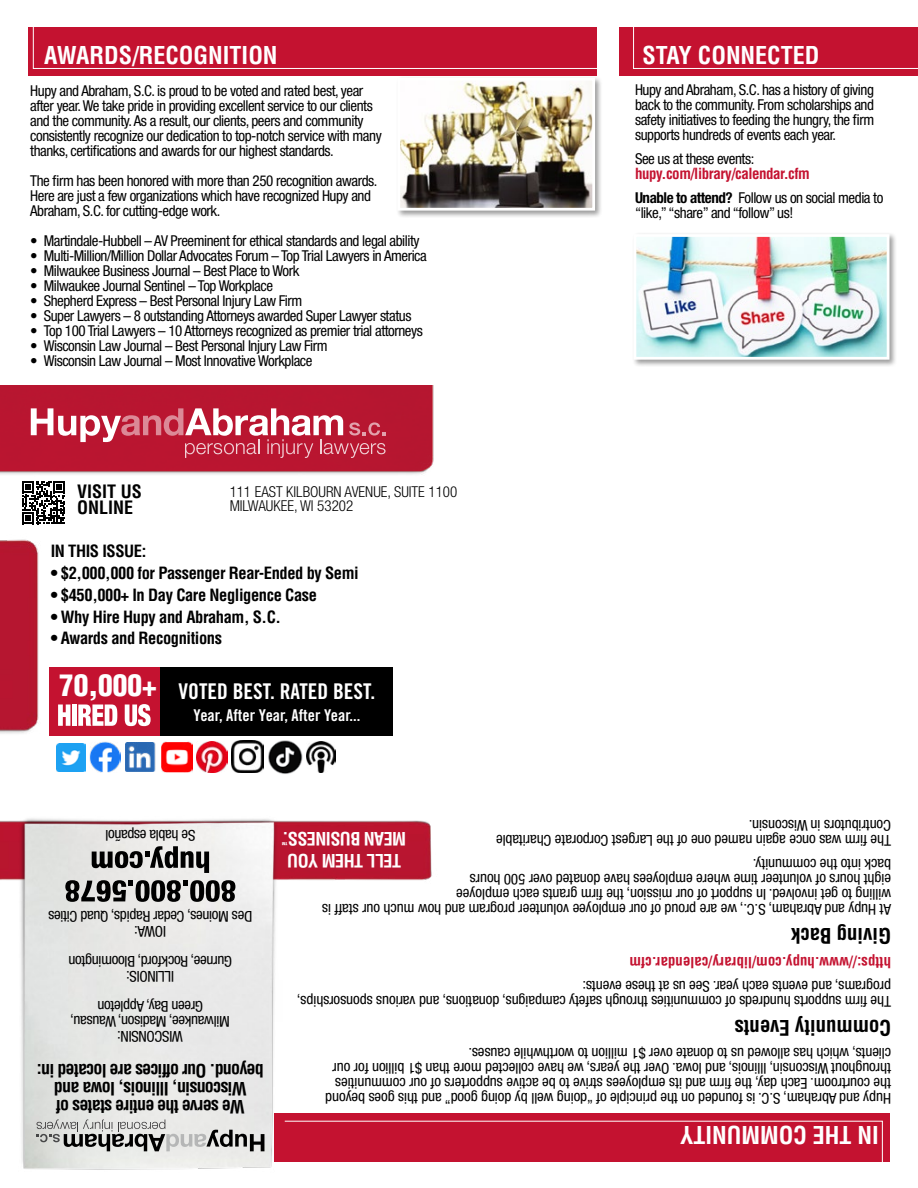
<style>
.page{position:relative;width:918px;height:1188px;background:#fff}
.page>*{position:absolute;margin:0;border:0;box-sizing:border-box;transform-origin:0 0}
.t1{font:900 condensed 29.25px "Helvetica LT Std";color:#fff}
.t2{font:700 condensed 24px "Helvetica";color:#fff}
.t3{font:21.75px "Trade Gothic Bold Cond Twenty";color:#fff}
.t4{font:700 condensed 21px "Helvetica";letter-spacing:-.005em;color:#000}
.t5{font:700 condensed 18px/18px "Helvetica";letter-spacing:-.045em;color:#000;text-align:center}
.t6{font:700 condensed 18px/22.5px "Helvetica";letter-spacing:-.03em;color:#fff}
.t7{font:700 condensed 18px/16.5px "Helvetica";color:#000}
.t8{font:700 condensed 16.5px "Helvetica";letter-spacing:-.025em;color:#000}
.t9{font:16.2px "Trade Gothic Bold Cond Twenty";color:#fff}
.t10{font:condensed 15px/15px "Helvetica Neue";letter-spacing:-.03em;color:#000;text-align:center}
.t11{font:condensed 15px/15px "Helvetica Neue";letter-spacing:-.005em;color:#000}
.t12{font:300 condensed 15px/13.5px "Helvetica Neue";color:#000}
.t13{font:700 condensed 15px "Helvetica";letter-spacing:-.005em;color:#c41230}
.t14{font:700 condensed 15px "Helvetica";letter-spacing:-.03em;color:#c41230}
.t15{font:800 condensed 4.35px "Helvetica Neue";color:#fff}
.s1{font-weight:700}
</style>
<div class="page">
<img style="left:0;top:820px;width:432px;height:61px">
<img style="left:0;top:539px;width:39px;height:195px">
<img style="left:0;top:386px;width:434px;height:89px">
<svg style="left:22px;top:481px;width:43px;height:43px"></svg>
<img style="left:18px;top:818px;width:264px;height:352px">
<svg style="left:31px;top:408px;width:355px;height:50px;background:#c94b60"></svg>
<svg style="left:36px;top:1119px;width:228px;height:32px;background:#b4b4b3"></svg>
<div style="left:49px;top:668px;width:344px;height:68px;background:#c41230"></div>
<div style="left:160px;top:668px;width:233px;height:68px;background:#000"></div>
<svg style="left:58px;top:705px;width:12px;height:21px"></svg>
<div style="left:72px;top:705px;width:5px;height:21px;background:#fff"></div>
<svg style="left:78px;top:705px;width:39px;height:21px"></svg>
<svg style="left:125px;top:704px;width:26px;height:22px"></svg>
<svg style="left:92px;top:846px;width:117px;height:27px;background:#8a8988"></svg>
<svg style="left:65px;top:880px;width:170px;height:22px;background:#676766"></svg>
<img style="left:126px;top:743px;width:29px;height:29px">
<img style="left:57px;top:743px;width:29px;height:29px">
<img style="left:196px;top:742px;width:31px;height:31px">
<img style="left:90px;top:742px;width:30px;height:31px">
<img style="left:231px;top:740px;width:33px;height:33px">
<img style="left:161px;top:741px;width:31px;height:31px">
<div style="left:28px;top:27px;width:569px;height:48px;background:#c41230"></div>
<div style="left:620px;top:27px;width:298px;height:48px;background:#c41230"></div>
<svg style="left:33px;top:27px;width:564px;height:42px"></svg>
<svg style="left:633px;top:27px;width:285px;height:42px"></svg>
<div style="left:274px;top:1114px;width:616px;height:48px;background:#c41230"></div>
<svg style="left:284px;top:1120px;width:599px;height:42px"></svg>
<div style="left:631px;top:232px;width:266px;height:135px;background:#000;opacity:.4"></div>
<img style="left:638px;top:238px;width:247px;height:118px">
<div style="left:634px;top:234px;width:255px;height:126px;border:3px solid #fff"></div>
<div style="left:395px;top:76px;width:207px;height:142px;background:#000;opacity:.4"></div>
<img style="left:401px;top:82px;width:190px;height:125px">
<div style="left:397px;top:78px;width:198px;height:133px;border:3px solid #fff"></div>
<img style="left:268px;top:740px;width:35px;height:34px">
<img style="left:307px;top:742px;width:28px;height:31px">
<h2 class="t2" style="left:44px;top:41px;width:235px">AWARDS/RECOGNITION</h2>
<h2 class="t2" style="left:643px;top:40px;width:178px">STAY CONNECTED</h2>
<p class="t10" style="left:30px;top:83px;width:353px;text-align:left">Hupy and Abraham, S.C. is proud to be voted and rated best, year after year. We take pride in providing excellent service to our clients and the community. As a result, our clients, peers and community consistently recognize our dedication to top-notch service with many thanks, certifications and awards for our highest standards.</p>
<p class="t10" style="left:30px;top:173px;width:349px;text-align:left">The firm has been honored with more than 250 recognition awards.<br>Here are just a few organizations which have recognized Hupy and<br>Abraham, S.C. for cutting-edge work.</p>
<p class="t10" style="left:30px;top:233px;width:391px">• Martindale-Hubbell – AV Preeminent for ethical standards and legal ability</p>
<p class="t10" style="left:30px;top:248px;width:398px">• Multi-Million/Million Dollar Advocates Forum – Top Trial Lawyers in America</p>
<p class="t10" style="left:30px;top:263px;width:271px">• Milwaukee Business Journal – Best Place to Work</p>
<p class="t10" style="left:30px;top:278px;width:244px">• Milwaukee Journal Sentinel – Top Workplace</p>
<p class="t10" style="left:30px;top:293px;width:274px">• Shepherd Express – Best Personal Injury Law Firm</p>
<p class="t10" style="left:30px;top:308px;width:383px">• Super Lawyers – 8 outstanding Attorneys awarded Super Lawyer status</p>
<p class="t10" style="left:30px;top:323px;width:394px">• Top 100 Trial Lawyers – 10 Attorneys recognized as premier trial attorneys</p>
<p class="t10" style="left:30px;top:338px;width:299px">• Wisconsin Law Journal – Best Personal Injury Law Firm</p>
<p class="t10" style="left:30px;top:353px;width:284px">• Wisconsin Law Journal – Most Innovative Workplace</p>
<p class="t7" style="left:77px;top:483px;width:66px">VISIT US<br>ONLINE</p>
<p class="t12" style="left:230px;top:485px;width:229px">111 EAST KILBOURN AVENUE, SUITE 1100<br>MILWAUKEE, WI 53202</p>
<p class="t8" style="left:51px;top:541px;width:97px">IN THIS ISSUE:</p>
<p class="t8" style="left:51px;top:563px;width:310px">• $2,000,000 for Passenger Rear-Ended by Semi</p>
<p class="t8" style="left:51px;top:585px;width:268px">• $450,000+ In Day Care Negligence Case</p>
<p class="t8" style="left:51px;top:607px;width:232px">• Why Hire Hupy and Abraham, S.C.</p>
<p class="t8" style="left:51px;top:628px;width:173px">• Awards and Recognitions</p>
<h1 class="t1" style="left:59px;top:666px;width:99px">70,000+</h1>
<h3 class="t3" style="left:179px;top:678px;width:198px">VOTED BEST. RATED BEST.</h3>
<p class="t9" style="left:193px;top:705px;width:169px">Year, After Year, After Year...</p>
<p class="t10" style="left:635px;top:82px;width:241px;text-align:justify">Hupy and Abraham, S.C. has a history of giving back to the community. From scholarships and safety initiatives to feeding the hungry, the firm supports hundreds of events each year.</p>
<p class="t10" style="left:635px;top:151px;width:121px">See us at these events:</p>
<p class="t14" style="left:635px;top:164px;width:176px">hupy.com/library/calendar.cfm</p>
<p class="t10" style="left:635px;top:190px;width:250px;text-align:left"><span class="s1">Unable to attend?</span> Follow us on social media to “like,” “share” and “follow” us!</p>
<p class="t10" style="left:195px;top:843px;width:92px;rotate:-180deg">Se habla español</p>
<p class="t10" style="left:252px;top:939px;width:205px;rotate:-180deg">IOWA:<br>Des Moines, Cedar Rapids, Quad Cities</p>
<p class="t10" style="left:232px;top:984px;width:165px;rotate:-180deg">ILLINOIS:<br>Gurnee, Rockford, Bloomington</p>
<p class="t10" style="left:230px;top:1044px;width:161px;rotate:-180deg">WISCONSIN:<br>Milwaukee, Madison, Wausau,<br>Green Bay, Appleton</p>
<p class="t5" style="left:264px;top:1116px;width:228px;rotate:-180deg">We serve the entire states of<br>Wisconsin, Illinois, Iowa and beyond. Our offices are located in:</p>
<p class="t11" style="left:891px;top:848px;width:396px;rotate:-180deg">The firm was once again named one of the Largest Corporate Charitable<br>Contributors in Wisconsin.</p>
<p class="t6" style="left:406px;top:872px;width:125px;rotate:-180deg">TELL THEM YOU<br>MEAN BUSINESS.</p>
<p class="t15" style="left:288px;top:846px;width:7px;rotate:-180deg">TM</p>
<p class="t11" style="left:891px;top:917px;width:570px;rotate:-180deg">At Hupy and Abraham, S.C., we are proud of our employee volunteer program and how much our staff is willing to get involved. In support of our mission, the firm grants each employee<br>eight hours of volunteer time where employees have donated over 500 hours<br>back into the community.</p>
<h3 class="t4" style="left:891px;top:949px;width:101px;rotate:-180deg">Giving Back</h3>
<p class="t13" style="left:891px;top:971px;width:263px;rotate:-180deg">https://www.hupy.com/library/calendar.cfm</p>
<p class="t11" style="left:891px;top:1009px;width:596px;rotate:-180deg">The firm supports hundreds of communities through safety campaigns, donations, and various sponsorships, programs, and events each year. See us at these events:</p>
<h3 class="t4" style="left:891px;top:1040px;width:158px;rotate:-180deg">Community Events</h3>
<p class="t11" style="left:891px;top:1106px;width:567px;rotate:-180deg">Hupy and Abraham, S.C. is founded on the principle of “doing well by doing good” and this goes beyond the courtroom. Each day, the firm and its employees strive to be active supporters of our communities throughout Wisconsin, Illinois, and Iowa. Over the years, we have collected more than $1 billion for our clients, which has allowed us to donate over $1 million to worthwhile causes.</p>
<h2 class="t2" style="left:879px;top:1150px;width:200px;rotate:-180deg">IN THE COMMUNITY</h2>
</div>
